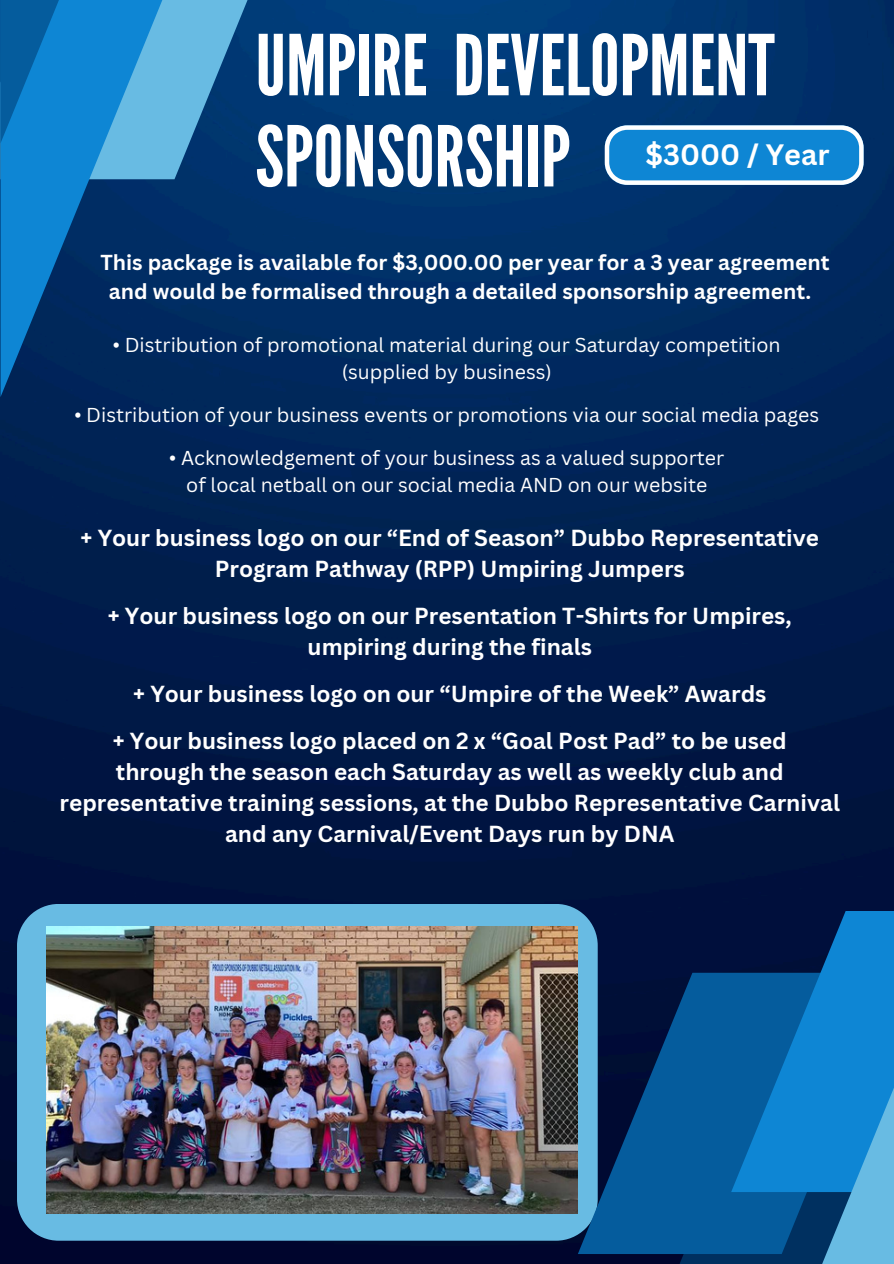
<style>
.page{position:relative;width:894px;height:1264px;background:#fff}
.page>*{position:absolute;margin:0;border:0;box-sizing:border-box;transform-origin:0 0}
.t1{font:83.55px/91.2px "League Gothic";color:#fff}
.t2{font:700 28.65px "Canva Sans";color:#fff}
.t3{font:700 22.5px/31px "Canva Sans";color:#fff;text-align:center}
.t4{font:700 21px/29px "Canva Sans";color:#fff;text-align:center}
.t5{font:19.5px "Canva Sans";color:#fff}
</style>
<div class="page">
<img style="left:0;top:0;width:893px;height:1263px">
<svg style="left:604px;top:125px;width:259px;height:60px"></svg>
<svg style="left:177px;top:0;width:117px;height:179px;fill:#003773"></svg>
<svg style="left:1px;top:0;width:176px;height:397px"></svg>
<svg style="left:1px;top:0;width:147px;height:143px"></svg>
<div style="left:17px;top:903px;width:580px;height:337px;background:#68bbe3"></div>
<img style="left:46px;top:926px;width:531px;height:287px">
<svg style="left:660px;top:1253px;width:143px;height:10px"></svg>
<svg style="left:577px;top:972px;width:226px;height:281px;fill:#055c9d"></svg>
<svg style="left:731px;top:911px;width:162px;height:280px"></svg>
<svg style="left:803px;top:1029px;width:90px;height:234px"></svg>
<p class="t1" style="left:255px;top:22px;width:520px">UMPIRE DEVELOPMENT<br>SPONSORSHIP</p>
<h1 class="t2" style="left:645px;top:134px;width:185px">$3000 / Year</h1>
<h2 class="t4" style="left:100px;top:247px;width:730px">This package is available for $3,000.00 per year for a 3 year agreement and would be formalised through a detailed sponsorship agreement.</h2>
<h3 class="t5" style="left:113px;top:331px;width:669px">• Distribution of promotional material during our Saturday competition</h3>
<p class="t5" style="left:341px;top:358px;width:211px">(supplied by business)</p>
<p class="t5" style="left:74px;top:401px;width:746px">• Distribution of your business events or promotions via our social media pages</p>
<p class="t5" style="left:169px;top:444px;width:556px">• Acknowledgement of your business as a valued supporter</p>
<p class="t5" style="left:186px;top:471px;width:522px">of local netball on our social media AND on our website</p>
<p class="t3" style="left:80px;top:521px;width:739px">+ Your business logo on our “End of Season” Dubbo Representative<br>Program Pathway (RPP) Umpiring Jumpers</p>
<h3 class="t3" style="left:108px;top:599px;width:685px">+ Your business logo on our Presentation T-Shirts for Umpires, umpiring during the finals</h3>
<h3 class="t3" style="left:133px;top:677px;width:634px">+ Your business logo on our “Umpire of the Week” Awards</h3>
<h3 class="t3" style="left:60px;top:724px;width:781px">+ Your business logo placed on 2 x “Goal Post Pad” to be used<br>through the season each Saturday as well as weekly club and representative training sessions, at the Dubbo Representative Carnival and any Carnival/Event Days run by DNA</h3>
</div>
